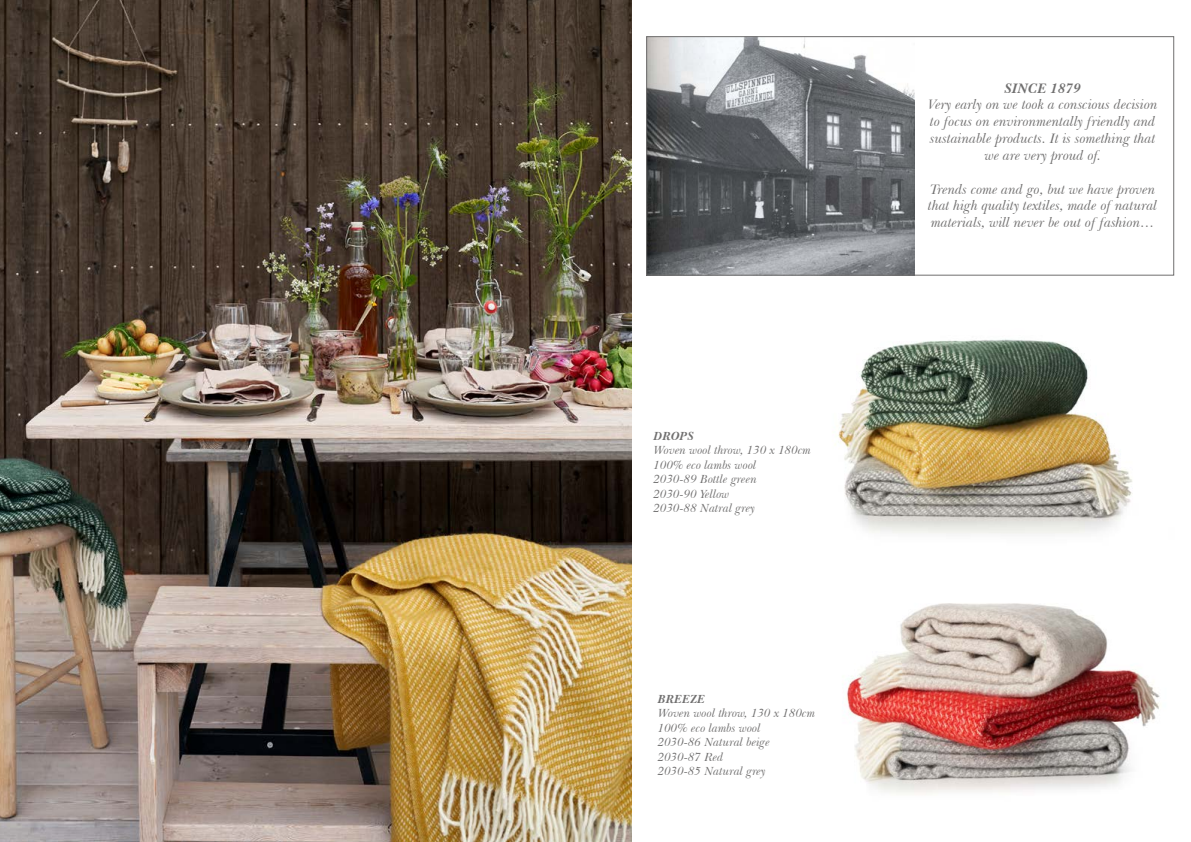
<style>
.page{position:relative;width:1191px;height:842px;background:#fff}
.page>*{position:absolute;margin:0;border:0;box-sizing:border-box;transform-origin:0 0}
.t1{font:italic 14px/16.8px "Baskerville BT";color:#706f6f;text-align:center}
.t2{font:italic 700 14px "Baskerville BT";color:#706f6f}
.t3{font:italic 12px/14.4px "Baskerville BT";color:#706f6f}
.t4{font:italic 700 12px "Baskerville BT";color:#706f6f}
</style>
<div class="page">
<img style="left:748px;top:245px;width:427px;height:289px">
<img style="left:846px;top:603px;width:314px;height:191px">
<img style="left:0;top:0;width:631px;height:842px">
<img style="left:648px;top:38px;width:266px;height:235px">
<div style="left:646px;top:36px;width:528px;height:239px;border:1px solid #706f6f"></div>
<p class="t4" style="left:653px;top:429px;width:42px">DROPS</p>
<p class="t3" style="left:653px;top:443px;width:159px">Woven wool throw, 130 x 180cm<br>100% eco lambs wool<br>2030-89 Bottle green<br>2030-90 Yellow<br>2030-88 Natral grey</p>
<p class="t4" style="left:658px;top:691px;width:49px">BREEZE</p>
<p class="t3" style="left:658px;top:706px;width:159px">Woven wool throw, 130 x 180cm<br>100% eco lambs wool<br>2030-86 Natural beige<br>2030-87 Red<br>2030-85 Natural grey</p>
<p class="t2" style="left:1004px;top:79px;width:78px">SINCE 1879</p>
<p class="t1" style="left:928px;top:96px;width:231px">Very early on we took a conscious decision to focus on environmentally friendly and sustainable products. It is something that we are very proud of.</p>
<p class="t1" style="left:928px;top:180px;width:231px;text-align:left">Trends come and go, but we have proven that high quality textiles, made of natural materials, will never be out of fashion…</p>
</div>
